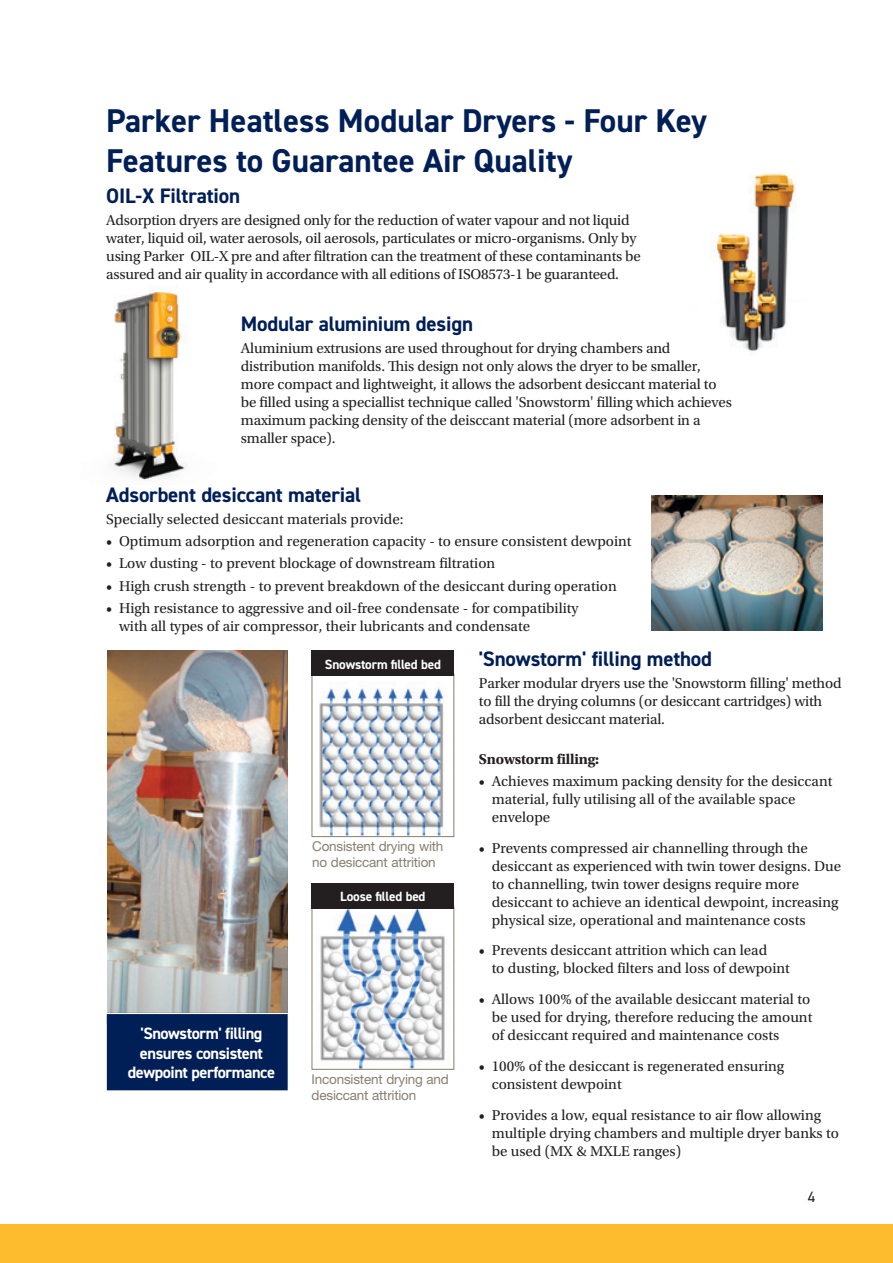
<style>
.page{position:relative;width:893px;height:1263px;background:#fff}
.page>*{position:absolute;margin:0;border:0;box-sizing:border-box;transform-origin:0 0}
.t1{font:700 33px/39.6px "DIN2014";color:#001f56}
.t2{font:700 21px "DIN2014";letter-spacing:-.01em;color:#001f56}
.t3{font:700 16.5px/19.8px "DIN2014";letter-spacing:-.03em;color:#fff;text-align:center}
.t4{font:15px/18px "Utopia Std";color:#231f20}
.t5{font:700 15px "Utopia Std";letter-spacing:-.01em;color:#231f20}
.t6{font:15px "DIN2014";color:#231f20}
.t7{font:13.5px/16.2px "Helvetica Neue LT Std";letter-spacing:-.015em;color:#887f6f}
.t8{font:700 13.35px "DIN2014";letter-spacing:-.015em;color:#fff}
</style>
<div class="page">
<img style="left:113px;top:290px;width:75px;height:191px">
<img style="left:716px;top:173px;width:79px;height:179px">
<img style="left:320px;top:909px;width:125px;height:159px">
<div style="left:312px;top:906px;width:142px;height:164px;border:1px solid #887f6f"></div>
<div style="left:312px;top:883px;width:142px;height:26px;background:#231f20"></div>
<img style="left:319px;top:682px;width:125px;height:153px">
<div style="left:312px;top:673px;width:142px;height:164px;border:1px solid #887f6f"></div>
<div style="left:312px;top:651px;width:142px;height:25px;background:#231f20"></div>
<img style="left:107px;top:651px;width:180px;height:361px">
<div style="left:108px;top:1015px;width:179px;height:74px;background:#001f56"></div>
<div style="left:107px;top:1014px;width:181px;height:76px;border:2px solid #001f56"></div>
<img style="left:651px;top:496px;width:172px;height:135px">
<div style="left:0;top:1225px;width:893px;height:38px;background:#fdbb2e"></div>
<h1 class="t1" style="left:106px;top:100px;width:602px">Parker Heatless Modular Dryers - Four Key<br>Features to Guarantee Air Quality</h1>
<h2 class="t2" style="left:106px;top:182px;width:135px">OIL-X Filtration</h2>
<p class="t4" style="left:106px;top:212px;width:536px">Adsorption dryers are designed only for the reduction of water vapour and not liquid water, liquid oil, water aerosols, oil aerosols, particulates or micro-organisms. Only by using Parker OIL-X pre and after filtration can the treatment of these contaminants be assured and air quality in accordance with all editions of ISO8573-1 be guaranteed.</p>
<h2 class="t2" style="left:241px;top:310px;width:234px">Modular aluminium design</h2>
<p class="t4" style="left:241px;top:339px;width:492px">Aluminium extrusions are used throughout for drying chambers and distribution manifolds. This design not only alows the dryer to be smaller, more compact and lightweight, it allows the adsorbent desiccant material to be filled using a speciallist technique called 'Snowstorm' filling which achieves maximum packing density of the deisccant material (more adsorbent in a smaller space).</p>
<h2 class="t2" style="left:106px;top:480px;width:256px">Adsorbent desiccant material</h2>
<p class="t4" style="left:106px;top:510px;width:299px">Specially selected desiccant materials provide:</p>
<p class="t4" style="left:106px;top:532px;width:527px">• Optimum adsorption and regeneration capacity - to ensure consistent dewpoint</p>
<p class="t4" style="left:106px;top:555px;width:390px">• Low dusting - to prevent blockage of downstream filtration</p>
<p class="t4" style="left:106px;top:577px;width:512px">• High crush strength - to prevent breakdown of the desiccant during operation</p>
<p class="t4" style="left:119px;top:599px;width:461px;text-indent:-13px">• High resistance to aggressive and oil-free condensate - for compatibility with all types of air compressor, their lubricants and condensate</p>
<h2 class="t2" style="left:479px;top:645px;width:235px">'Snowstorm' filling method</h2>
<p class="t4" style="left:479px;top:675px;width:364px">Parker modular dryers use the 'Snowstorm filling' method to fill the drying columns (or desiccant cartridges) with adsorbent desiccant material.</p>
<p class="t5" style="left:479px;top:750px;width:122px">Snowstorm filling:</p>
<p class="t4" style="left:492px;top:772px;width:342px;text-indent:-13px">• Achieves maximum packing density for the desiccant material, fully utilising all of the available space envelope</p>
<p class="t4" style="left:492px;top:839px;width:351px;text-indent:-13px">• Prevents compressed air channelling through the desiccant as experienced with twin tower designs. Due to channelling, twin tower designs require more desiccant to achieve an identical dewpoint, increasing physical size, operational and maintenance costs</p>
<p class="t4" style="left:492px;top:942px;width:300px;text-indent:-13px">• Prevents desiccant attrition which can lead<br>to dusting, blocked filters and loss of dewpoint</p>
<p class="t4" style="left:492px;top:990px;width:322px;text-indent:-13px">• Allows 100% of the available desiccant material to be used for drying, therefore reducing the amount of desiccant required and maintenance costs</p>
<p class="t4" style="left:492px;top:1057px;width:294px;text-indent:-13px">• 100% of the desiccant is regenerated ensuring consistent dewpoint</p>
<p class="t4" style="left:492px;top:1106px;width:349px;text-indent:-13px">• Provides a low, equal resistance to air flow allowing multiple drying chambers and multiple dryer banks to be used (MX &amp; MXLE ranges)</p>
<p class="t8" style="left:325px;top:655px;width:118px">Snowstorm filled bed</p>
<p class="t7" style="left:312px;top:838px;width:133px">Consistent drying with no desiccant attrition</p>
<p class="t8" style="left:340px;top:888px;width:87px">Loose filled bed</p>
<p class="t3" style="left:128px;top:1023px;width:149px">'Snowstorm' filling ensures consistent dewpoint performance</p>
<p class="t7" style="left:312px;top:1071px;width:139px">Inconsistent drying and desiccant attrition</p>
<p class="t6" style="left:808px;top:1188px;width:9px">4</p>
</div>
